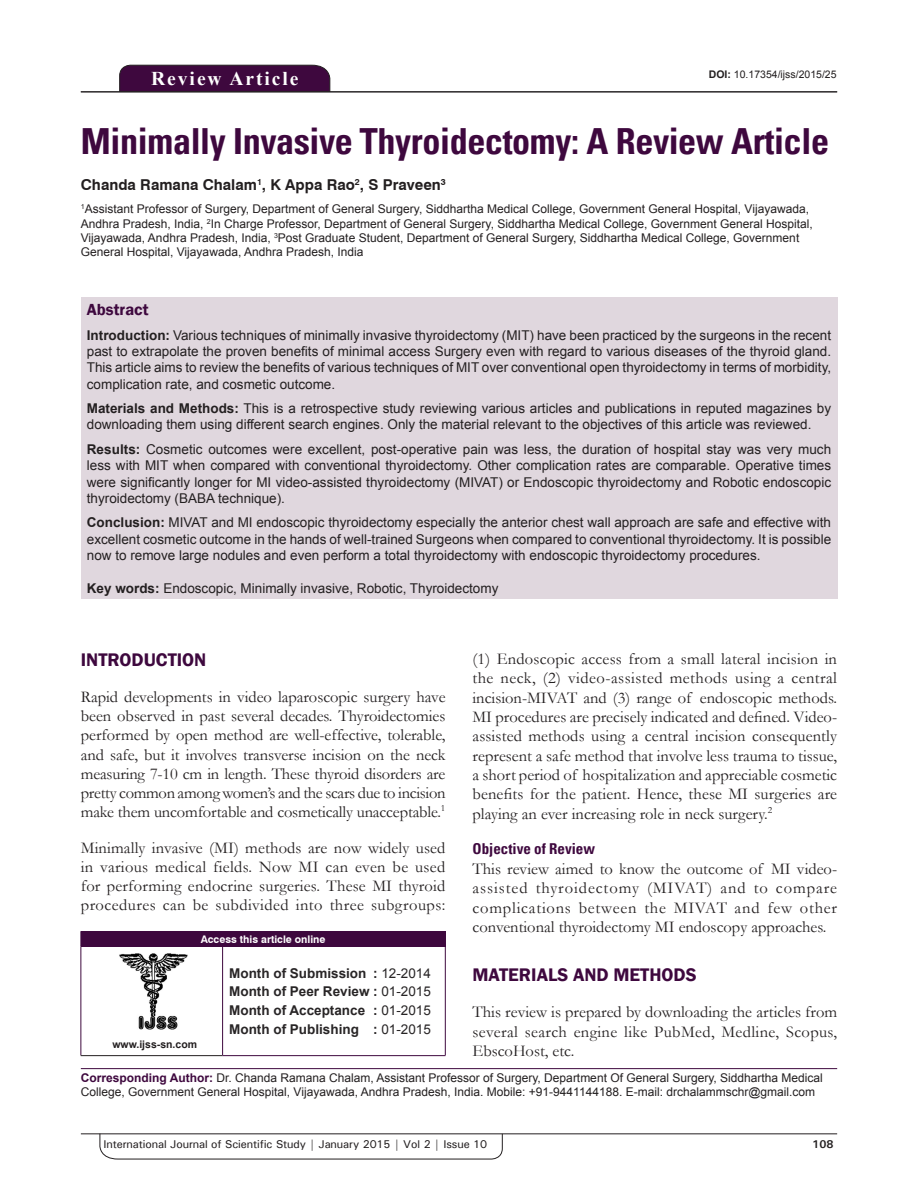
<style>
.page{position:relative;width:918px;height:1188px;background:#fff}
.page>*{position:absolute;margin:0;border:0;box-sizing:border-box;transform-origin:0 0}
.AT{font:700 condensed 36px "Univers";letter-spacing:-.01em;color:#3e083e}
.AH{font:700 19.5px "Times New Roman";letter-spacing:.1em;color:#fff}
.t1{font:600 18.75px "Franklin Gothic";color:#3e083e}
.TX{font:16.5px/19.4px "Garamond";color:#231f20;text-align:justify}
.ABSH{font:600 16.5px "Franklin Gothic";color:#3e083e}
.AU{font:700 15px "Swiss 721 BT";color:#231f20}
.t2{font:700 condensed 15px "Univers";color:#3e083e}
.ABS{font:13.5px/16.2px "Arial";color:#231f20;text-align:justify}
.HIS{font:700 13.5px/18.8px "Arial";color:#282526;text-align:justify}
.KWD{font:13.5px "Arial";color:#231f20}
.AFF{font:12px/14.4px "Arial";color:#231f20}
.ADD{font:12px/14.4px "Arial";color:#231f20}
.t3{font:500 11.25px "Univers";letter-spacing:-.01em;color:#231f20}
.t4{font:700 11.25px "Univers";color:#231f20}
.DOI{font:10.5px "Arial";color:#231f20}
.AAO{font:700 10.5px "Swiss 721 BT";color:#fff}
.Web{font:700 10.5px "Arial";color:#231f20}
.s1{font-weight:700}
.s2{font-weight:400}
.s3{font-weight:700;color:#3e083e}
</style>
<div class="page">
<hr style="left:81px;top:1134px;width:756px;height:1px;background:#231f20">
<svg style="left:100px;top:1133px;width:403px;height:26px"></svg>
<div style="left:119px;top:65px;width:211px;height:26px;background:#3e083e"></div>
<hr style="left:81px;top:91px;width:756px;height:1px;background:#231f20">
<div style="left:81px;top:298px;width:756px;height:301px;background:#e0d7de"></div>
<img style="left:119px;top:953px;width:69px;height:76px">
<div style="left:81px;top:931px;width:364px;height:15px;background:#3e083e"></div>
<svg style="left:445px;top:931px;width:1px;height:15px"></svg>
<hr style="left:81px;top:946px;width:142px;height:1px;background:#3e083e">
<hr style="left:81px;top:947px;width:1px;height:108px;background:#3e083e">
<hr style="left:81px;top:1055px;width:142px;height:1px;background:#231f20">
<hr style="left:223px;top:946px;width:223px;height:1px;background:#3e083e">
<hr style="left:222px;top:947px;width:1px;height:108px;background:#3e083e">
<hr style="left:445px;top:947px;width:1px;height:108px;background:#3e083e">
<hr style="left:223px;top:1055px;width:223px;height:1px;background:#3e083e">
<hr style="left:81px;top:1068px;width:756px;height:1px;background:#3e083e">
<p class="AH" style="left:151px;top:65px;width:149px">Review Article</p>
<p class="DOI" style="left:709px;top:67px;width:129px"><span class="s1">DOI:</span> 10.17354/ijss/2015/25</p>
<p class="AT" style="left:81px;top:119px;width:750px">Minimally Invasive Thyroidectomy: A Review Article</p>
<p class="AU" style="left:81px;top:176px;width:367px">Chanda Ramana Chalam<sup>1</sup>, K Appa Rao<sup>2</sup>, S Praveen<sup>3</sup></p>
<p class="AFF" style="left:81px;top:202px;width:734px"><sup>1</sup>Assistant Professor of Surgery, Department of General Surgery, Siddhartha Medical College, Government General Hospital, Vijayawada, Andhra Pradesh, India, <sup>2</sup>In Charge Professor, Department of General Surgery, Siddhartha Medical College, Government General Hospital, Vijayawada, Andhra Pradesh, India, <sup>3</sup>Post Graduate Student, Department of General Surgery, Siddhartha Medical College, Government General Hospital, Vijayawada, Andhra Pradesh, India</p>
<p class="ABSH" style="left:87px;top:300px;width:63px">Abstract</p>
<p class="ABS" style="left:87px;top:327px;width:746px"><span class="s1">Introduction:</span> Various techniques of minimally invasive thyroidectomy (MIT) have been practiced by the surgeons in the recent past to extrapolate the proven benefits of minimal access Surgery even with regard to various diseases of the thyroid gland.<br>This article aims to review the benefits of various techniques of MIT over conventional open thyroidectomy in terms of morbidity, complication rate, and cosmetic outcome.</p>
<p class="ABS" style="left:87px;top:401px;width:746px"><span class="s1">Materials and Methods:</span> This is a retrospective study reviewing various articles and publications in reputed magazines by downloading them using different search engines. Only the material relevant to the objectives of this article was reviewed.</p>
<p class="ABS" style="left:87px;top:441px;width:746px"><span class="s1">Results:</span> Cosmetic outcomes were excellent, post-operative pain was less, the duration of hospital stay was very much less with MIT when compared with conventional thyroidectomy. Other complication rates are comparable. Operative times were significantly longer for MI video-assisted thyroidectomy (MIVAT) or Endoscopic thyroidectomy and Robotic endoscopic thyroidectomy (BABA technique).</p>
<p class="ABS" style="left:87px;top:515px;width:746px"><span class="s1">Conclusion:</span> MIVAT and MI endoscopic thyroidectomy especially the anterior chest wall approach are safe and effective with excellent cosmetic outcome in the hands of well-trained Surgeons when compared to conventional thyroidectomy. It is possible now to remove large nodules and even perform a total thyroidectomy with endoscopic thyroidectomy procedures.</p>
<p class="KWD" style="left:87px;top:579px;width:413px"><span class="s1">Key words:</span> Endoscopic, Minimally invasive, Robotic, Thyroidectomy</p>
<p class="TX" style="left:473px;top:649px;width:366px">(1) Endoscopic access from a small lateral incision in the neck, (2) video-assisted methods using a central incision-MIVAT and (3) range of endoscopic methods.<br>MI procedures are precisely indicated and defined. Video&shy;assisted methods using a central incision consequently represent a safe method that involve less trauma to tissue, a short period of hospitalization and appreciable cosmetic benefits for the patient. Hence, these MI surgeries are playing an ever increasing role in neck surgery.<sup>2</sup></p>
<h2 class="t2" style="left:473px;top:840px;width:124px">Objective of Review</h2>
<p class="TX" style="left:473px;top:859px;width:366px">This review aimed to know the outcome of MI video&shy;assisted thyroidectomy (MIVAT) and to compare complications between the MIVAT and few other conventional thyroidectomy MI endoscopy approaches.</p>
<h1 class="t1" style="left:473px;top:963px;width:226px">MATERIALS AND METHODS</h1>
<p class="TX" style="left:473px;top:1002px;width:366px">This review is prepared by downloading the articles from several search engine like PubMed, Medline, Scopus, EbscoHost, etc.</p>
<h1 class="t1" style="left:81px;top:648px;width:127px">INTRODUCTION</h1>
<p class="TX" style="left:81px;top:687px;width:366px">Rapid developments in video laparoscopic surgery have been observed in past several decades. Thyroidectomies performed by open method are well-effective, tolerable, and safe, but it involves transverse incision on the neck measuring 7-10 cm in length. These thyroid disorders are pretty common among women’s and the scars due to incision make them uncomfortable and cosmetically unacceptable.<sup>1</sup></p>
<p class="TX" style="left:81px;top:838px;width:366px">Minimally invasive (MI) methods are now widely used in various medical fields. Now MI can even be used for performing endocrine surgeries. These MI thyroid procedures can be subdivided into three subgroups:</p>
<p class="AAO" style="left:201px;top:933px;width:126px">Access this article online</p>
<p class="HIS" style="left:229px;top:964px;width:203px">Month of Submission : <span class="s2">12-2014<br></span>Month of Peer Review : <span class="s2">01-2015<br></span>Month of Acceptance : <span class="s2">01-2015<br></span>Month of Publishing : <span class="s2">01-2015</span></p>
<p class="ADD" style="left:81px;top:1070px;width:744px"><span class="s3">Corresponding Author:</span> Dr. Chanda Ramana Chalam, Assistant Professor of Surgery, Department Of General Surgery, Siddhartha Medical<br>College, Government General Hospital, Vijayawada, Andhra Pradesh, India. Mobile: +91-9441144188. E-mail: drchalammschr@gmail.com</p>
<p class="Web" style="left:112px;top:1037px;width:86px">www.ijss-sn.com</p>
<p class="t3" style="left:104px;top:1137px;width:385px">International Journal of Scientific Study | January 2015 | Vol 2 | Issue 10</p>
<p class="t4" style="left:812px;top:1137px;width:23px">108</p>
</div>
